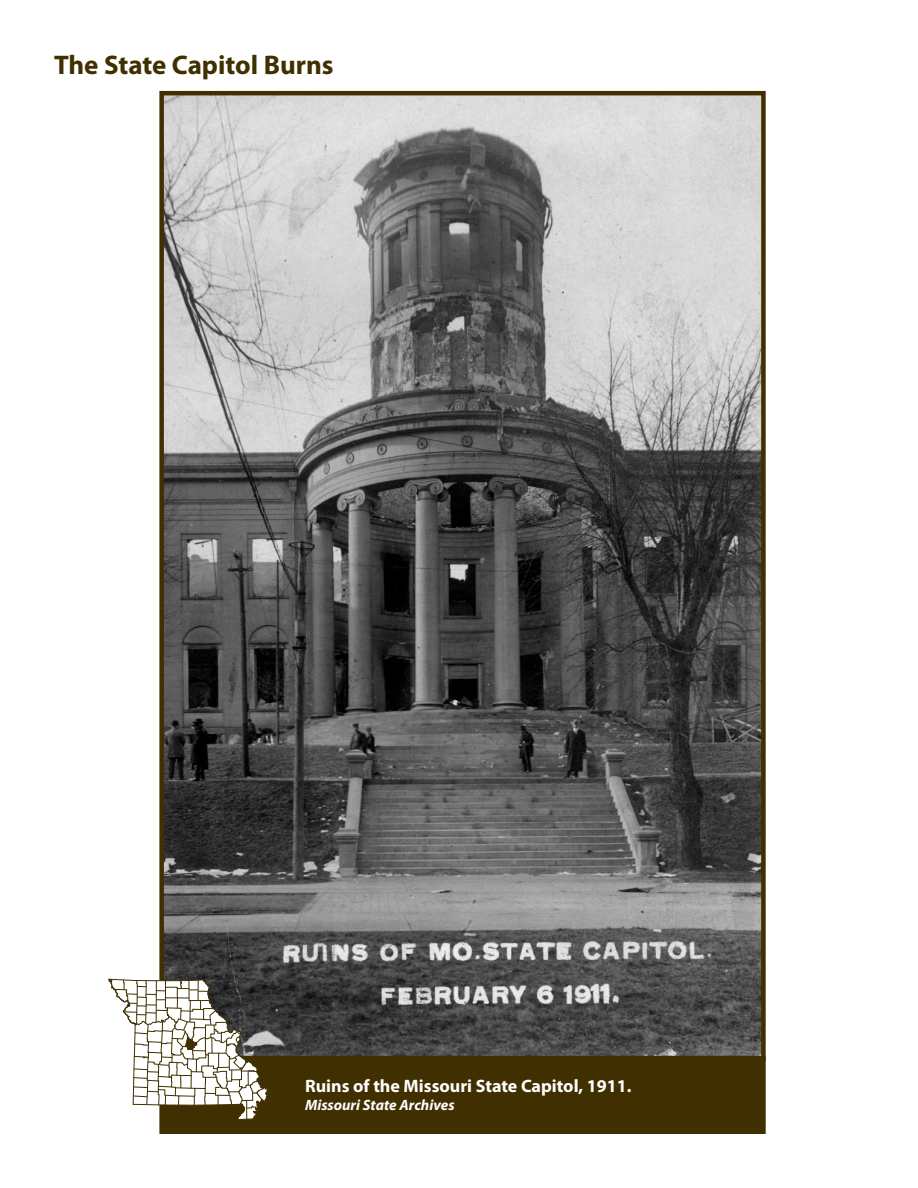
<style>
.page{position:relative;width:918px;height:1188px;background:#fff}
.page>*{position:absolute;margin:0;border:0;box-sizing:border-box;transform-origin:0 0}
.t1{font:700 27px "Myriad Pro";color:#402f00}
.t2{font:700 18px "Myriad Pro";color:#fff}
.t3{font:italic 700 15px "Myriad Pro";color:#fff}
</style>
<div class="page">
<img style="left:164px;top:96px;width:597px;height:960px">
<div style="left:159px;top:91px;width:607px;height:970px;border:4px solid #402f00"></div>
<div style="left:159px;top:1056px;width:607px;height:78px;background:#402f00"></div>
<svg style="left:109px;top:979px;width:159px;height:141px"></svg>
<p class="t1" style="left:54px;top:48px;width:281px">The State Capitol Burns</p>
<p class="t2" style="left:305px;top:1075px;width:328px">Ruins of the Missouri State Capitol, 1911.</p>
<p class="t3" style="left:305px;top:1096px;width:151px">Missouri State Archives</p>
</div>
